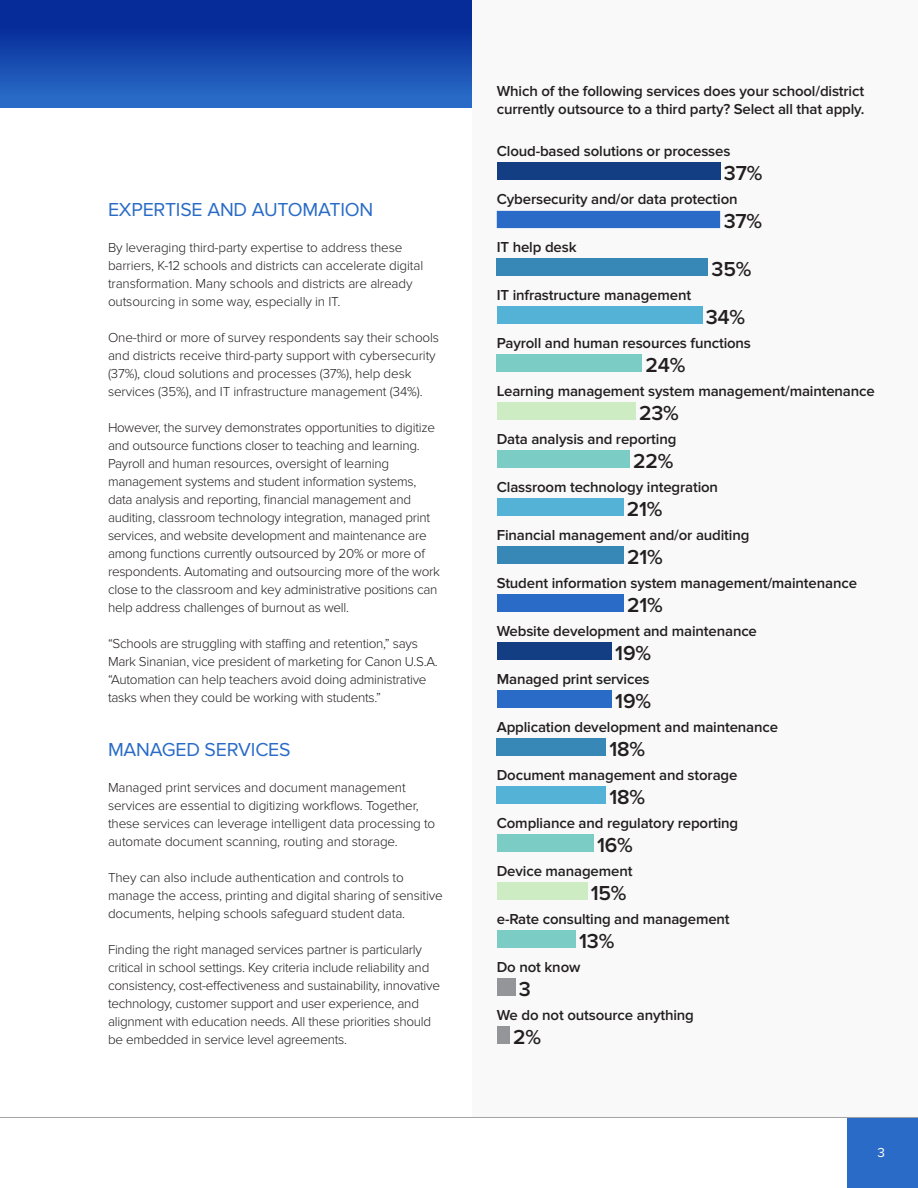
<style>
.page{position:relative;width:918px;height:1188px;background:#fff}
.page>*{position:absolute;margin:0;border:0;box-sizing:border-box;transform-origin:0 0}
.t1{font:600 21px "Proxima Nova";letter-spacing:-.01em;color:#231f20}
.t2{font:19.5px "Proxima Nova";letter-spacing:-.01em;color:#296bc6}
.t3{font:600 15px/18px "Proxima Nova";letter-spacing:-.01em;color:#231f20}
.t4{font:300 13.5px/18px "Proxima Nova";letter-spacing:-.02em;color:#231f20}
.t5{font:13.5px "Proxima Nova";color:#fff}
</style>
<div class="page">
<div style="left:0;top:0;width:472px;height:108px;background:linear-gradient(to bottom,#001f90,#296dc7)"></div>
<div style="left:472px;top:0;width:446px;height:1117px;background:#f9f9f9"></div>
<div style="left:848px;top:1118px;width:70px;height:70px;background:#296bc6"></div>
<hr style="left:0;top:1117px;width:918px;height:1px;background:#a1a3a6">
<div style="left:497px;top:163px;width:223px;height:17px;background:#133e83"></div>
<div style="left:497px;top:211px;width:223px;height:17px;background:#296bc6"></div>
<div style="left:497px;top:259px;width:211px;height:17px;background:#3788b7"></div>
<div style="left:497px;top:307px;width:205px;height:17px;background:#54b2d6"></div>
<div style="left:497px;top:355px;width:145px;height:17px;background:#7bccc5"></div>
<div style="left:497px;top:403px;width:139px;height:17px;background:#cdecc3"></div>
<div style="left:497px;top:451px;width:133px;height:17px;background:#7bccc5"></div>
<div style="left:497px;top:499px;width:126px;height:17px;background:#54b2d6"></div>
<div style="left:497px;top:547px;width:127px;height:17px;background:#3788b7"></div>
<div style="left:497px;top:595px;width:127px;height:17px;background:#296bc6"></div>
<div style="left:497px;top:643px;width:115px;height:17px;background:#133e83"></div>
<div style="left:497px;top:691px;width:115px;height:17px;background:#296bc6"></div>
<div style="left:497px;top:739px;width:109px;height:17px;background:#3788b7"></div>
<div style="left:497px;top:787px;width:109px;height:17px;background:#54b2d6"></div>
<div style="left:497px;top:835px;width:97px;height:17px;background:#7bccc5"></div>
<div style="left:497px;top:883px;width:90px;height:17px;background:#cdecc3"></div>
<div style="left:497px;top:931px;width:79px;height:17px;background:#7bccc5"></div>
<div style="left:497px;top:979px;width:18px;height:17px;background:#939598"></div>
<div style="left:497px;top:1027px;width:13px;height:17px;background:#939598"></div>
<p class="t2" style="left:108px;top:198px;width:267px">EXPERTISE AND AUTOMATION</p>
<p class="t4" style="left:108px;top:239px;width:317px">By leveraging third-party expertise to address these barriers, K-12 schools and districts can accelerate digital transformation. Many schools and districts are already outsourcing in some way, especially in IT.</p>
<p class="t4" style="left:108px;top:329px;width:333px">One-third or more of survey respondents say their schools and districts receive third-party support with cybersecurity (37%), cloud solutions and processes (37%), help desk services (35%), and IT infrastructure management (34%).</p>
<p class="t4" style="left:108px;top:419px;width:334px">However, the survey demonstrates opportunities to digitize and outsource functions closer to teaching and learning.<br>Payroll and human resources, oversight of learning management systems and student information systems, data analysis and reporting, financial management and auditing, classroom technology integration, managed print services, and website development and maintenance are among functions currently outsourced by 20% or more of respondents. Automating and outsourcing more of the work close to the classroom and key administrative positions can help address challenges of burnout as well.</p>
<p class="t4" style="left:108px;top:635px;width:331px">“Schools are struggling with staffing and retention,” says Mark Sinanian, vice president of marketing for Canon U.S.A. “Automation can help teachers avoid doing administrative tasks when they could be working with students.”</p>
<p class="t2" style="left:108px;top:738px;width:184px">MANAGED SERVICES</p>
<p class="t4" style="left:108px;top:779px;width:329px">Managed print services and document management services are essential to digitizing workflows. Together, these services can leverage intelligent data processing to automate document scanning, routing and storage.</p>
<p class="t4" style="left:108px;top:869px;width:336px">They can also include authentication and controls to manage the access, printing and digital sharing of sensitive documents, helping schools safeguard student data.</p>
<p class="t4" style="left:108px;top:941px;width:334px">Finding the right managed services partner is particularly critical in school settings. Key criteria include reliability and consistency, cost-effectiveness and sustainability, innovative technology, customer support and user experience, and alignment with education needs. All these priorities should be embedded in service level agreements.</p>
<p class="t3" style="left:497px;top:82px;width:369px">Which of the following services does your school/district currently outsource to a third party? Select all that apply.</p>
<p class="t3" style="left:497px;top:142px;width:235px">Cloud-based solutions or processes</p>
<p class="t1" style="left:724px;top:161px;width:40px">37%</p>
<p class="t3" style="left:497px;top:190px;width:242px">Cybersecurity and/or data protection</p>
<p class="t1" style="left:724px;top:209px;width:40px">37%</p>
<p class="t3" style="left:497px;top:238px;width:81px">IT help desk</p>
<p class="t1" style="left:712px;top:257px;width:41px">35%</p>
<p class="t3" style="left:497px;top:286px;width:196px">IT infrastructure management</p>
<p class="t1" style="left:706px;top:305px;width:41px">34%</p>
<p class="t3" style="left:497px;top:334px;width:256px">Payroll and human resources functions</p>
<p class="t1" style="left:646px;top:353px;width:41px">24%</p>
<p class="t3" style="left:497px;top:382px;width:380px">Learning management system management/maintenance</p>
<p class="t1" style="left:639px;top:401px;width:41px">23%</p>
<p class="t3" style="left:497px;top:430px;width:181px">Data analysis and reporting</p>
<p class="t1" style="left:633px;top:449px;width:42px">22%</p>
<p class="t3" style="left:497px;top:478px;width:223px">Classroom technology integration</p>
<p class="t1" style="left:627px;top:497px;width:37px">21%</p>
<p class="t3" style="left:497px;top:526px;width:254px">Financial management and/or auditing</p>
<p class="t1" style="left:627px;top:545px;width:37px">21%</p>
<p class="t3" style="left:497px;top:574px;width:362px">Student information system management/maintenance</p>
<p class="t1" style="left:627px;top:593px;width:37px">21%</p>
<p class="t3" style="left:497px;top:622px;width:262px">Website development and maintenance</p>
<p class="t1" style="left:615px;top:641px;width:37px">19%</p>
<p class="t3" style="left:497px;top:670px;width:154px">Managed print services</p>
<p class="t1" style="left:615px;top:689px;width:37px">19%</p>
<p class="t3" style="left:497px;top:718px;width:283px">Application development and maintenance</p>
<p class="t1" style="left:609px;top:737px;width:37px">18%</p>
<p class="t3" style="left:497px;top:766px;width:242px">Document management and storage</p>
<p class="t1" style="left:609px;top:785px;width:37px">18%</p>
<p class="t3" style="left:497px;top:814px;width:243px">Compliance and regulatory reporting</p>
<p class="t1" style="left:597px;top:833px;width:37px">16%</p>
<p class="t3" style="left:497px;top:862px;width:137px">Device management</p>
<p class="t1" style="left:591px;top:881px;width:37px">15%</p>
<p class="t3" style="left:497px;top:910px;width:234px">e-Rate consulting and management</p>
<p class="t1" style="left:579px;top:929px;width:37px">13%</p>
<p class="t3" style="left:497px;top:958px;width:85px">Do not know</p>
<p class="t1" style="left:519px;top:977px;width:14px">3</p>
<p class="t3" style="left:497px;top:1006px;width:199px">We do not outsource anything</p>
<p class="t1" style="left:513px;top:1025px;width:29px">2%</p>
<p class="t5" style="left:878px;top:1144px;width:9px">3</p>
</div>
